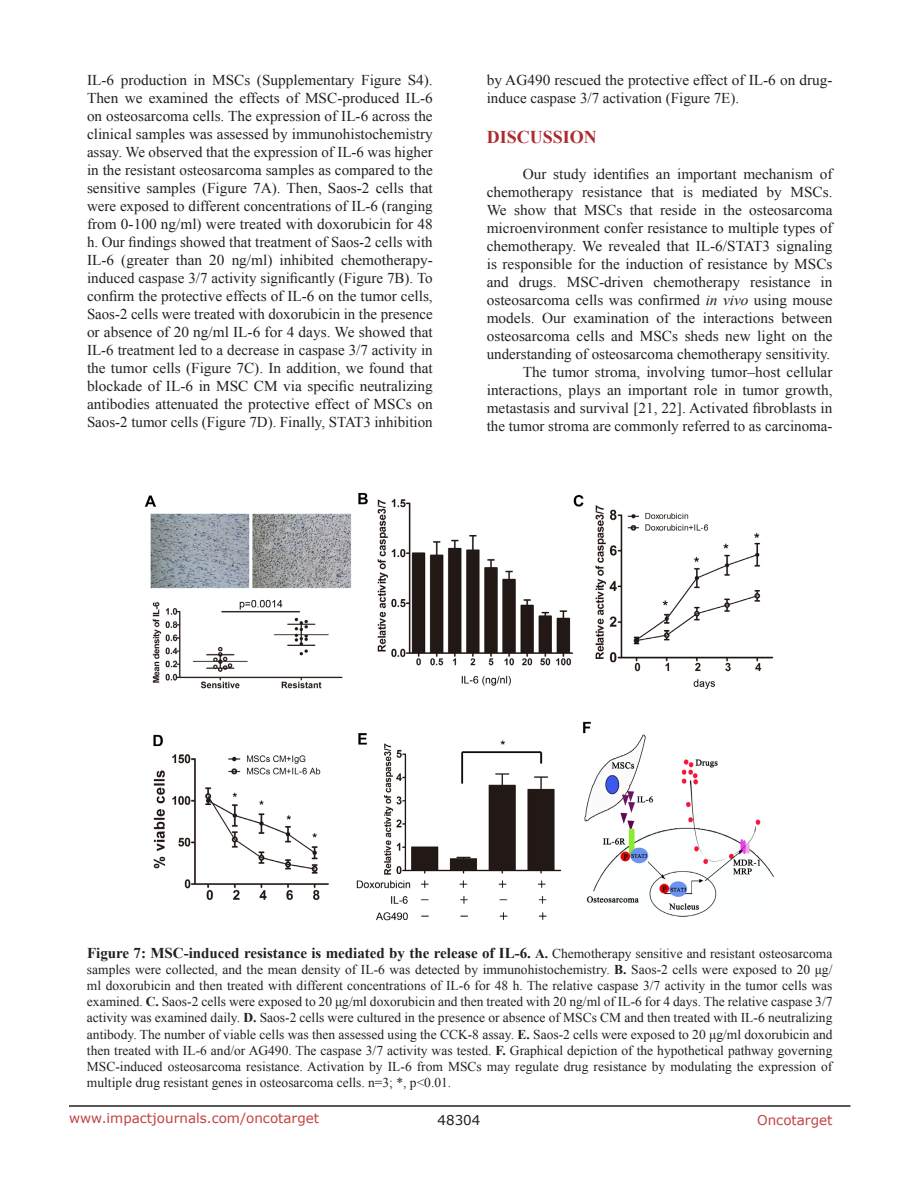
<style>
.page{position:relative;width:918px;height:1188px;background:#fff}
.page>*{position:absolute;margin:0;border:0;box-sizing:border-box;transform-origin:0 0}
.t1{font:700 18px "Times New Roman";color:#ac2b31}
.t2{font:15px/18px "Times New Roman";color:#231f20;text-align:justify}
.t3{font:700 15px "Times New Roman";color:#231f20}
.t4{font:13.5px/16.2px "Times New Roman";color:#231f20;text-align:justify}
.t5{font:13.5px "Verdana";color:#c24141}
.t6{font:13.5px "Verdana";color:#231f20}
.s1{font-style:italic}
.s2{font-size:13.5px}
.s3{font-weight:400;font-size:13.5px}
.s4{font-weight:700}
</style>
<div class="page">
<hr style="left:69px;top:1105px;width:781px;height:2px;background:#231f20">
<img style="left:145px;top:493px;width:629px;height:427px">
<p class="t2" style="left:87px;top:71px;width:347px">IL-6 production in MSCs (Supplementary Figure S4).<br>Then we examined the effects of MSC-produced IL-6 on osteosarcoma cells. The expression of IL-6 across the clinical samples was assessed by immunohistochemistry assay. We observed that the expression of IL-6 was higher in the resistant osteosarcoma samples as compared to the sensitive samples (Figure 7A). Then, Saos-2 cells that were exposed to different concentrations of IL-6 (ranging from 0-100 ng/ml) were treated with doxorubicin for 48 h. Our findings showed that treatment of Saos-2 cells with IL-6 (greater than 20 ng/ml) inhibited chemotherapy&shy;induced caspase 3/7 activity significantly (Figure 7B). To confirm the protective effects of IL-6 on the tumor cells, Saos-2 cells were treated with doxorubicin in the presence or absence of 20 ng/ml IL-6 for 4 days. We showed that IL-6 treatment led to a decrease in caspase 3/7 activity in the tumor cells (Figure 7C). In addition, we found that blockade of IL-6 in MSC CM via specific neutralizing antibodies attenuated the protective effect of MSCs on Saos-2 tumor cells (Figure 7D). Finally, STAT3 inhibition</p>
<p class="t2" style="left:487px;top:71px;width:347px">by AG490 rescued the protective effect of IL-6 on drug&shy;induce caspase 3/7 activation (Figure 7E).</p>
<p class="t1" style="left:487px;top:125px;width:112px">DISCUSSION</p>
<p class="t2" style="left:487px;top:165px;width:347px;text-align:right">Our study identifies an important mechanism of chemotherapy resistance that is mediated by MSCs.<br>We show that MSCs that reside in the osteosarcoma microenvironment confer resistance to multiple types of chemotherapy. We revealed that IL-6/STAT3 signaling is responsible for the induction of resistance by MSCs and drugs. MSC-driven chemotherapy resistance in osteosarcoma cells was confirmed <span class="s1">in vivo</span> using mouse models. Our examination of the interactions between osteosarcoma cells and MSCs sheds new light on the understanding of osteosarcoma chemotherapy sensitivity.<br>The tumor stroma, involving tumor–host cellular interactions, plays an important role in tumor growth, metastasis and survival [21, 22]. Activated fibroblasts in the tumor stroma are commonly referred to as carcinoma-</p>
<p class="t3" style="left:87px;top:942px;width:747px">Figure 7: MSC-induced resistance is mediated by the release of IL-6. <span class="s2">A.</span> <span class="s3">Chemotherapy sensitive and resistant osteosarcoma</span></p>
<p class="t4" style="left:87px;top:961px;width:747px">samples were collected, and the mean density of IL-6 was detected by immunohistochemistry. <span class="s4">B.</span> Saos-2 cells were exposed to 20 μg/ ml doxorubicin and then treated with different concentrations of IL-6 for 48 h. The relative caspase 3/7 activity in the tumor cells was examined. <span class="s4">C.</span> Saos-2 cells were exposed to 20 μg/ml doxorubicin and then treated with 20 ng/ml of IL-6 for 4 days. The relative caspase 3/7 activity was examined daily. <span class="s4">D.</span> Saos-2 cells were cultured in the presence or absence of MSCs CM and then treated with IL-6 neutralizing antibody. The number of viable cells was then assessed using the CCK-8 assay. <span class="s4">E.</span> Saos-2 cells were exposed to 20 μg/ml doxorubicin and then treated with IL-6 and/or AG490. The caspase 3/7 activity was tested. <span class="s4">F.</span> Graphical depiction of the hypothetical pathway governing MSC-induced osteosarcoma resistance. Activation by IL-6 from MSCs may regulate drug resistance by modulating the expression of multiple drug resistant genes in osteosarcoma cells. n=3; *, p&lt;0.01.</p>
<p class="t5" style="left:69px;top:1109px;width:252px">www.impactjournals.com/oncotarget</p>
<p class="t6" style="left:438px;top:1111px;width:44px">48304</p>
<p class="t5" style="left:757px;top:1111px;width:77px">Oncotarget</p>
</div>
